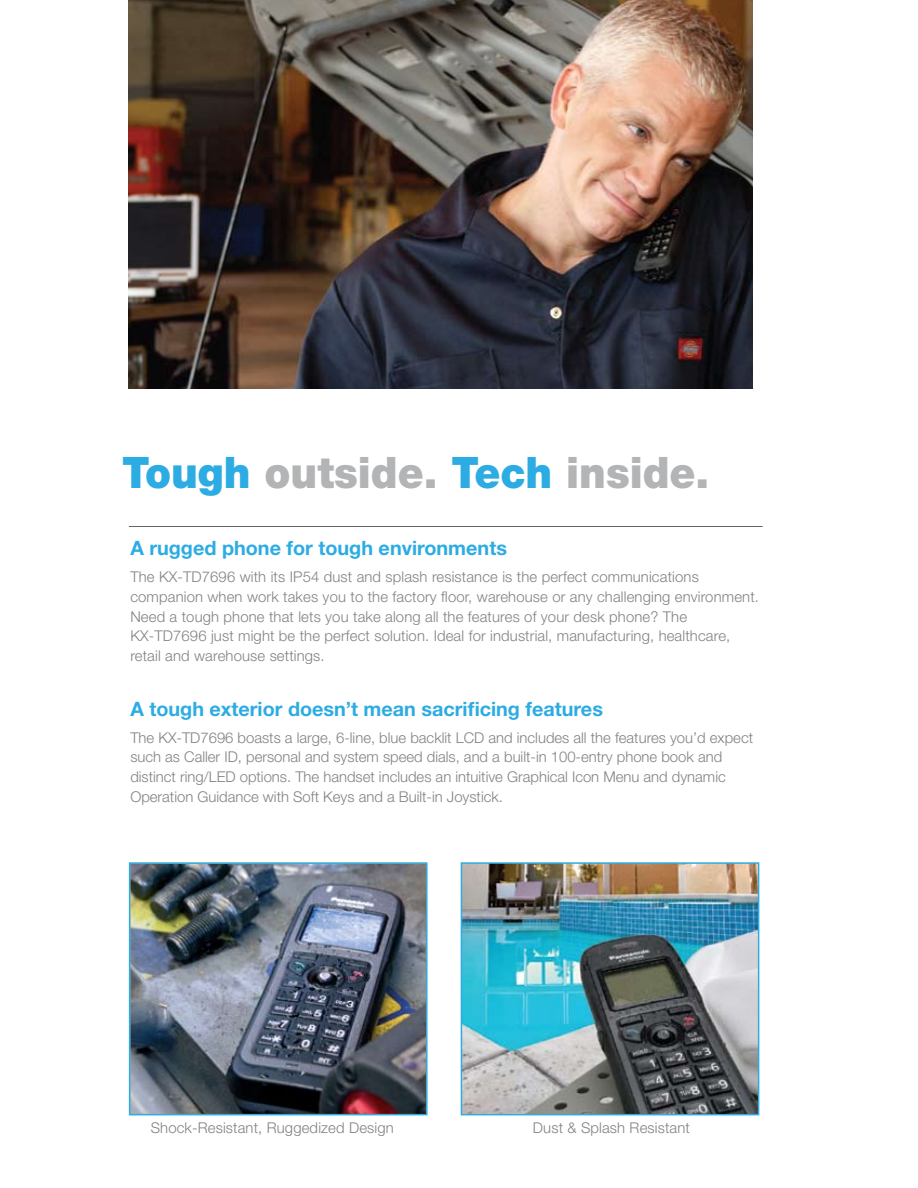
<style>
.page{position:relative;width:918px;height:1188px;background:#fff}
.page>*{position:absolute;margin:0;border:0;box-sizing:border-box;transform-origin:0 0}
.t1{font:900 43.5px "Helvetica Neue";color:#b2b4b6;scale:.95 1}
.t2{font:700 19.8px "Helvetica Neue";color:#2cace2}
.t3{font:300 14.85px/19.8px "Helvetica Neue";letter-spacing:.01em;color:#808285}
.s1{color:#2cace2}
</style>
<div class="page">
<hr style="left:129px;top:526px;width:634px;height:1px;background:#636467">
<img style="left:464px;top:865px;width:292px;height:247px">
<div style="left:461px;top:862px;width:298px;height:253px;border:2px solid #2cace2"></div>
<img style="left:133px;top:866px;width:291px;height:246px">
<div style="left:129px;top:862px;width:299px;height:253px;border:2px solid #2cace2"></div>
<img style="left:129px;top:0;width:624px;height:389px">
<h1 class="t1" style="left:122px;top:446px;width:620px"><span class="s1">Tough</span> outside. <span class="s1">Tech</span> inside.</h1>
<h2 class="t2" style="left:130px;top:536px;width:378px">A rugged phone for tough environments</h2>
<p class="t3" style="left:130px;top:567px;width:630px">The KX-TD7696 with its IP54 dust and splash resistance is the perfect communications companion when work takes you to the factory floor, warehouse or any challenging environment.<br>Need a tough phone that lets you take along all the features of your desk phone? The KX-TD7696 just might be the perfect solution. Ideal for industrial, manufacturing, healthcare, retail and warehouse settings.</p>
<h2 class="t2" style="left:130px;top:697px;width:474px">A tough exterior doesn’t mean sacrificing features</h2>
<p class="t3" style="left:130px;top:727px;width:624px">The KX-TD7696 boasts a large, 6-line, blue backlit LCD and includes all the features you’d expect such as Caller ID, personal and system speed dials, and a built-in 100-entry phone book and distinct ring/LED options. The handset includes an intuitive Graphical Icon Menu and dynamic Operation Guidance with Soft Keys and a Built-in Joystick.</p>
<p class="t3" style="left:151px;top:1117px;width:245px">Shock-Resistant, Ruggedized Design</p>
<p class="t3" style="left:533px;top:1117px;width:158px">Dust &amp; Splash Resistant</p>
</div>
